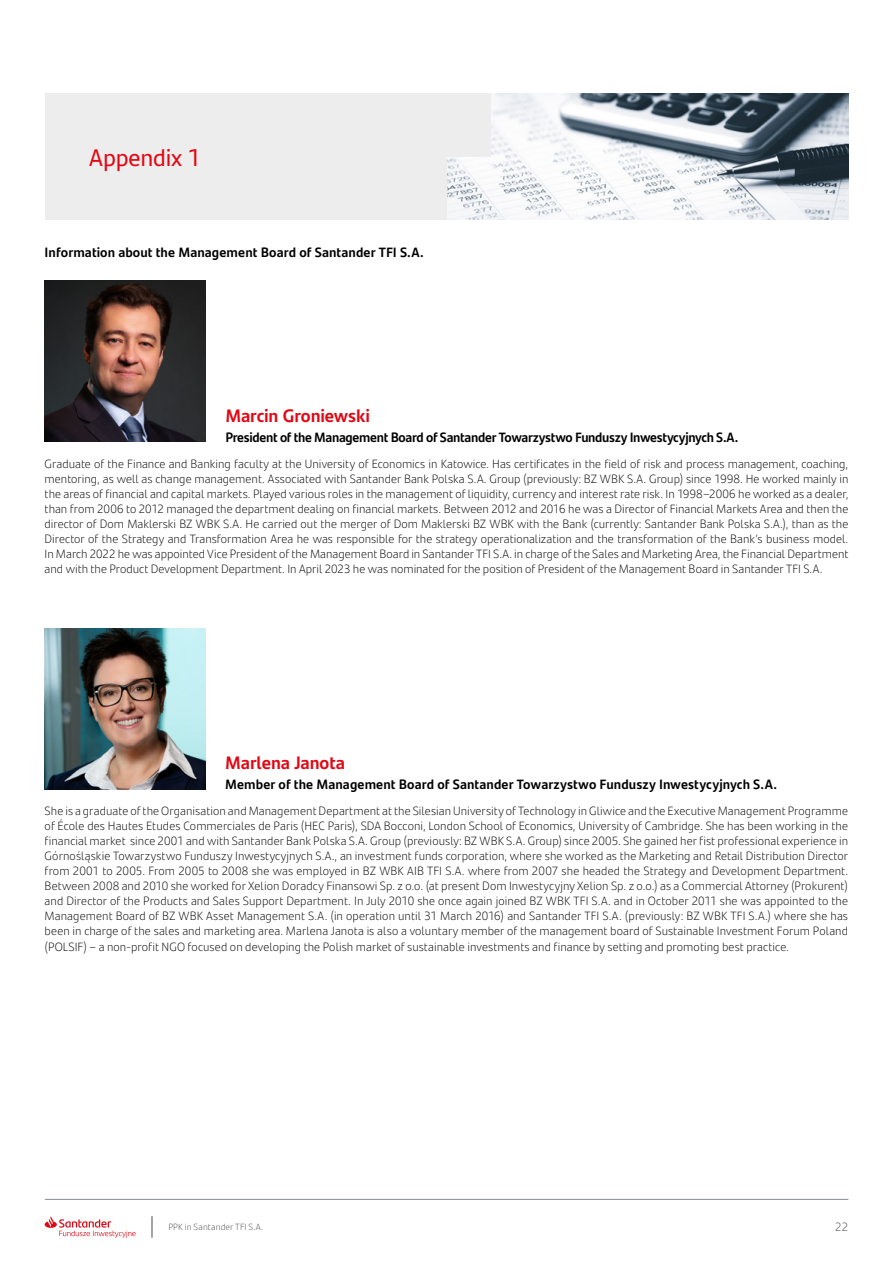
<style>
.page{position:relative;width:893px;height:1263px;background:#fff}
.page>*{position:absolute;margin:0;border:0;box-sizing:border-box;transform-origin:0 0}
.t1{font:24px "Santander Text";letter-spacing:-.01em;color:#e30613}
.t2{font:700 18px "Santander Text";letter-spacing:-.005em;color:#e30613}
.t3{font:700 13.5px "Santander Text";letter-spacing:.005em;color:#000}
.t4{font:700 13.5px "Santander Text";letter-spacing:-.025em;color:#000}
.t5{font:300 12px/15px "Santander Text";letter-spacing:.005em;color:#000;text-align:justify}
.t6{font:300 12px "Santander Text";color:#4a4a49}
.t7{font:300 9px "Santander Text";letter-spacing:.015em;color:#4a4a49}
</style>
<div class="page">
<img style="left:446px;top:94px;width:402px;height:126px">
<div style="left:45px;top:94px;width:401px;height:126px;background:#ededed"></div>
<div style="left:402px;top:94px;width:89px;height:63px;background:#ededed"></div>
<img style="left:45px;top:628px;width:161px;height:161px">
<img style="left:45px;top:281px;width:161px;height:161px">
<svg style="left:45px;top:1216px;width:91px;height:22px"></svg>
<hr style="left:45px;top:1199px;width:803px;height:1px;background:#808b94">
<svg style="left:152px;top:1216px;width:1px;height:22px"></svg>
<h1 class="t1" style="left:89px;top:139px;width:113px">Appendix 1</h1>
<p class="t3" style="left:45px;top:242px;width:381px">Information about the Management Board of Santander TFI S.A.</p>
<h2 class="t2" style="left:225px;top:401px;width:146px">Marcin Groniewski</h2>
<p class="t4" style="left:225px;top:427px;width:514px">President of the Management Board of Santander Towarzystwo Funduszy Inwestycyjnych S.A.</p>
<p class="t5" style="left:45px;top:456px;width:805px">Graduate of the Finance and Banking faculty at the University of Economics in Katowice. Has certificates in the field of risk and process management, coaching, mentoring, as well as change management. Associated with Santander Bank Polska S.A. Group (previously: BZ WBK S.A. Group) since 1998. He worked mainly in the areas of financial and capital markets. Played various roles in the management of liquidity, currency and interest rate risk. In 1998–2006 he worked as a dealer, than from 2006 to 2012 managed the department dealing on financial markets. Between 2012 and 2016 he was a Director of Financial Markets Area and then the director of Dom Maklerski BZ WBK S.A. He carried out the merger of Dom Maklerski BZ WBK with the Bank (currently: Santander Bank Polska S.A.), than as the Director of the Strategy and Transformation Area he was responsible for the strategy operationalization and the transformation of the Bank’s business model.<br>In March 2022 he was appointed Vice President of the Management Board in Santander TFI S.A. in charge of the Sales and Marketing Area, the Financial Department and with the Product Development Department. In April 2023 he was nominated for the position of President of the Management Board in Santander TFI S.A.</p>
<h2 class="t2" style="left:225px;top:749px;width:121px">Marlena Janota</h2>
<p class="t3" style="left:225px;top:774px;width:553px">Member of the Management Board of Santander Towarzystwo Funduszy Inwestycyjnych S.A.</p>
<p class="t5" style="left:45px;top:803px;width:805px">She is a graduate of the Organisation and Management Department at the Silesian University of Technology in Gliwice and the Executive Management Programme of École des Hautes Etudes Commerciales de Paris (HEC Paris), SDA Bocconi, London School of Economics, University of Cambridge. She has been working in the financial market since 2001 and with Santander Bank Polska S.A. Group (previously: BZ WBK S.A. Group) since 2005. She gained her fist professional experience in Górnośląskie Towarzystwo Funduszy Inwestycyjnych S.A., an investment funds corporation, where she worked as the Marketing and Retail Distribution Director from 2001 to 2005. From 2005 to 2008 she was employed in BZ WBK AIB TFI S.A. where from 2007 she headed the Strategy and Development Department.<br>Between 2008 and 2010 she worked for Xelion Doradcy Finansowi Sp. z o.o. (at present Dom Inwestycyjny Xelion Sp. z o.o.) as a Commercial Attorney (Prokurent) and Director of the Products and Sales Support Department. In July 2010 she once again joined BZ WBK TFI S.A. and in October 2011 she was appointed to the Management Board of BZ WBK Asset Management S.A. (in operation until 31 March 2016) and Santander TFI S.A. (previously: BZ WBK TFI S.A.) where she has been in charge of the sales and marketing area. Marlena Janota is also a voluntary member of the management board of Sustainable Investment Forum Poland (POLSIF) – a non-profit NGO focused on developing the Polish market of sustainable investments and finance by setting and promoting best practice.</p>
<p class="t7" style="left:168px;top:1220px;width:96px">PPK in Santander TFI S.A.</p>
<p class="t6" style="left:835px;top:1218px;width:15px">22</p>
</div>
